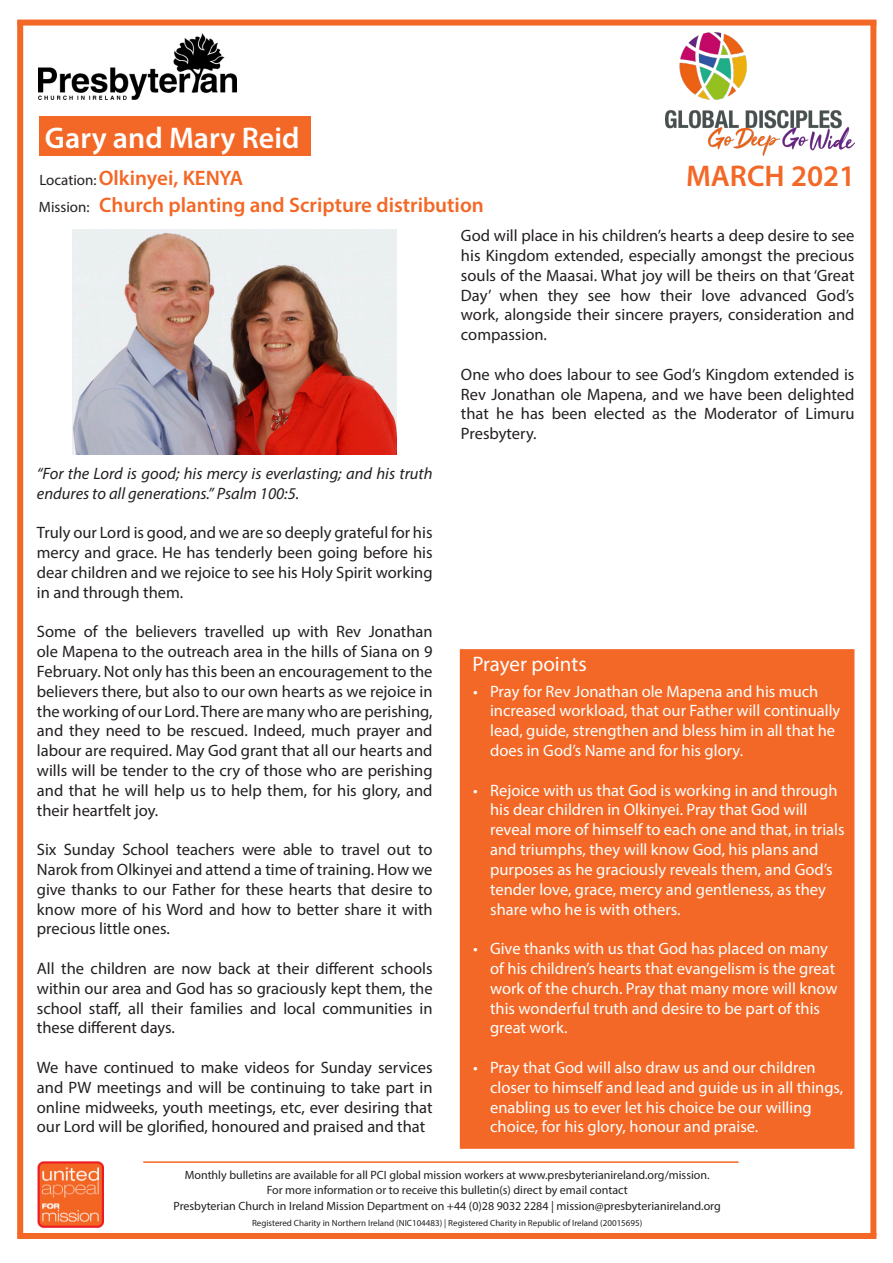
<style>
.page{position:relative;width:893px;height:1263px;background:#fff}
.page>*{position:absolute;margin:0;border:0;box-sizing:border-box;transform-origin:0 0}
.t1{font:600 30px "Myriad Pro";color:#fff}
.t2{font:600 30px "Myriad Pro";color:#f36826}
.t3{font:600 21px "Myriad Pro";color:#f36826}
.t4{font:21px "Myriad Pro";color:#fff}
.t5{font:16.5px/19.8px "Myriad Pro";color:#231f20;text-align:justify}
.t6{font:16.5px/19.8px "Myriad Pro";color:#fff}
.t7{font:italic 16.5px/19.8px "Myriad Pro";color:#231f20}
.t8{font:12px "Myriad Pro";color:#231f20}
.t9{font:9px "Myriad Pro";color:#231f20}
.s1{font-weight:400;font-size:15px;color:#231f20}
</style>
<div class="page">
<img style="left:38px;top:1162px;width:65px;height:65px">
<hr style="left:143px;top:1161px;width:596px;height:2px;background:#f36826">
<img style="left:39px;top:33px;width:197px;height:66px">
<div style="left:39px;top:117px;width:271px;height:39px;background:#f36826"></div>
<img style="left:665px;top:33px;width:189px;height:122px">
<img style="left:73px;top:229px;width:324px;height:225px">
<div style="left:460px;top:649px;width:394px;height:500px;background:#f36826;border:2px solid #f36826"></div>
<div style="left:17px;top:21px;width:6px;height:1213px;background:#f36826"></div>
<div style="left:870px;top:21px;width:6px;height:1215px;background:#f36826"></div>
<div style="left:17px;top:20px;width:859px;height:6px;background:#f36826"></div>
<div style="left:17px;top:1233px;width:859px;height:6px;background:#f36826"></div>
<p class="t1" style="left:45px;top:119px;width:256px">Gary and Mary Reid</p>
<p class="t3" style="left:39px;top:164px;width:205px"><span class="s1">Location:</span>Olkinyei, KENYA</p>
<p class="t3" style="left:39px;top:192px;width:447px"><span class="s1">Mission:</span> Church planting and Scripture distribution</p>
<p class="t2" style="left:686px;top:157px;width:171px">MARCH 2021</p>
<p class="t7" style="left:37px;top:463px;width:397px">“For the Lord is good; his mercy is everlasting; and his truth endures to all generations.” Psalm 100:5.</p>
<p class="t5" style="left:37px;top:523px;width:397px">Truly our Lord is good, and we are so deeply grateful for his mercy and grace. He has tenderly been going before his dear children and we rejoice to see his Holy Spirit working in and through them.</p>
<p class="t5" style="left:37px;top:622px;width:397px">Some of the believers travelled up with Rev Jonathan ole Mapena to the outreach area in the hills of Siana on 9<br>February. Not only has this been an encouragement to the believers there, but also to our own hearts as we rejoice in the working of our Lord. There are many who are perishing, and they need to be rescued. Indeed, much prayer and labour are required. May God grant that all our hearts and wills will be tender to the cry of those who are perishing and that he will help us to help them, for his glory, and their heartfelt joy.</p>
<p class="t5" style="left:37px;top:839px;width:397px">Six Sunday School teachers were able to travel out to Narok from Olkinyei and attend a time of training. How we give thanks to our Father for these hearts that desire to know more of his Word and how to better share it with precious little ones.</p>
<p class="t5" style="left:37px;top:958px;width:397px">All the children are now back at their different schools within our area and God has so graciously kept them, the school staff, all their families and local communities in these different days.</p>
<p class="t5" style="left:37px;top:1057px;width:397px">We have continued to make videos for Sunday services and PW meetings and will be continuing to take part in online midweeks, youth meetings, etc, ever desiring that our Lord will be glorified, honoured and praised and that</p>
<p class="t5" style="left:461px;top:225px;width:395px">God will place in his children’s hearts a deep desire to see his Kingdom extended, especially amongst the precious souls of the Maasai. What joy will be theirs on that ‘Great Day’ when they see how their love advanced God’s work, alongside their sincere prayers, consideration and compassion.</p>
<p class="t5" style="left:461px;top:364px;width:395px">One who does labour to see God’s Kingdom extended is Rev Jonathan ole Mapena, and we have been delighted that he has been elected as the Moderator of Limuru Presbytery.</p>
<p class="t4" style="left:472px;top:651px;width:116px">Prayer points</p>
<p class="t6" style="left:490px;top:681px;width:352px;text-indent:-17px">• Pray for Rev Jonathan ole Mapena and his much increased workload, that our Father will continually lead, guide, strengthen and bless him in all that he does in God’s Name and for his glory.</p>
<p class="t6" style="left:490px;top:780px;width:356px;text-indent:-17px">• Rejoice with us that God is working in and through his dear children in Olkinyei. Pray that God will reveal more of himself to each one and that, in trials and triumphs, they will know God, his plans and purposes as he graciously reveals them, and God’s tender love, grace, mercy and gentleness, as they share who he is with others.</p>
<p class="t6" style="left:490px;top:938px;width:349px;text-indent:-17px">• Give thanks with us that God has placed on many of his children’s hearts that evangelism is the great work of the church. Pray that many more will know this wonderful truth and desire to be part of this great work.</p>
<p class="t6" style="left:490px;top:1057px;width:355px;text-indent:-17px">• Pray that God will also draw us and our children closer to himself and lead and guide us in all things, enabling us to ever let his choice be our willing choice, for his glory, honour and praise.</p>
<p class="t8" style="left:185px;top:1168px;width:526px">Monthly bulletins are available for all PCI global mission workers at www.presbyterianireland.org/mission.</p>
<p class="t8" style="left:267px;top:1182px;width:362px">For more information or to receive this bulletin(s) direct by email contact</p>
<p class="t8" style="left:174px;top:1198px;width:549px">Presbyterian Church in Ireland Mission Department on +44 (0)28 9032 2284 | mission@presbyterianireland.org</p>
<p class="t9" style="left:252px;top:1217px;width:392px">Registered Charity in Northern Ireland (NIC104483) | Registered Charity in Republic of Ireland (20015695)</p>
</div>
